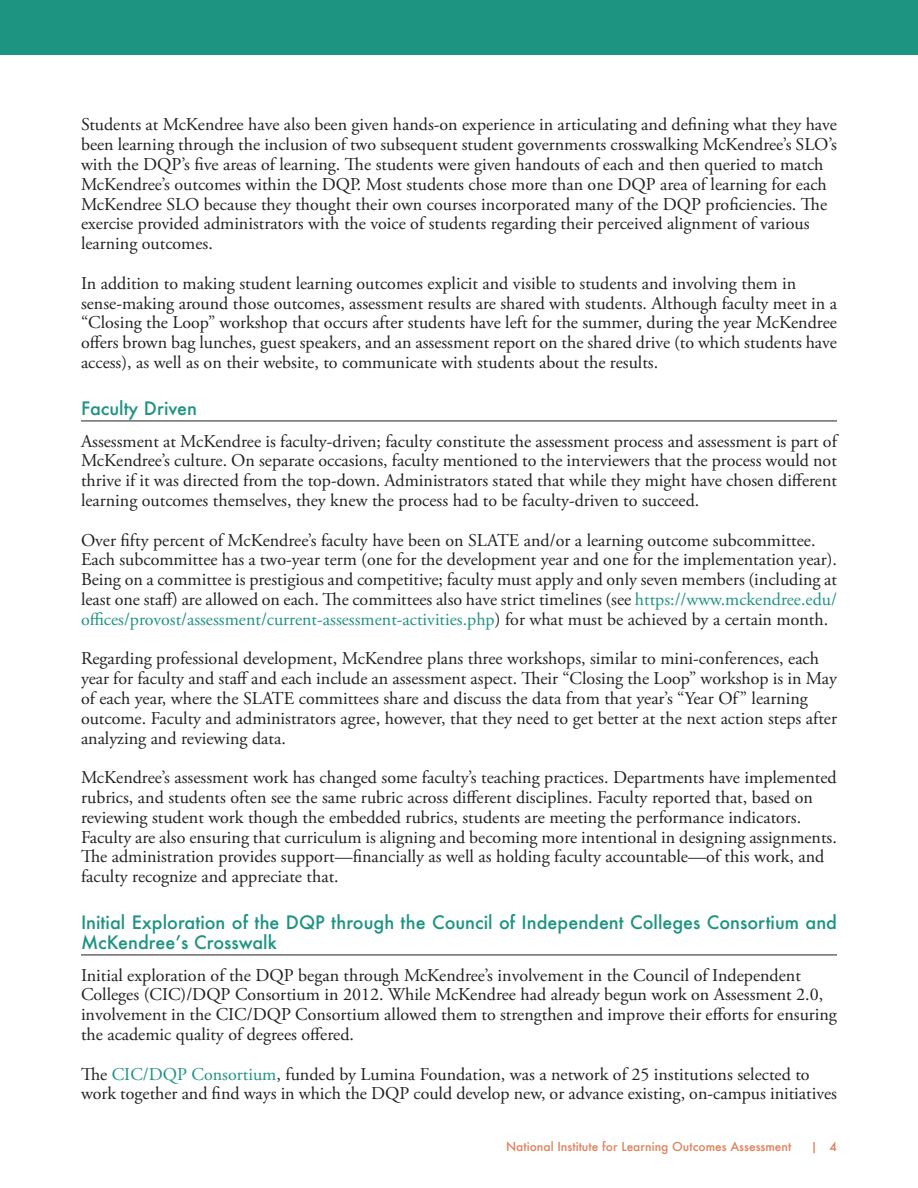
<style>
.page{position:relative;width:918px;height:1188px;background:#fff}
.page>*{position:absolute;margin:0;border:0;box-sizing:border-box;transform-origin:0 0}
.t1{font:18px "Adobe Garamond Pro";color:#231f20}
.head_1{font:500 18px/19.8px "Futura";color:#1d9382}
.t2{font:18px "Adobe Garamond Pro";color:#1d9382}
.t3{font:500 12px "Futura";color:#df815b}
.s1{color:#1d9382}
.s2{color:#231f20}
</style>
<div class="page">
<hr style="left:81px;top:421px;width:756px;height:1px;background:#231f20">
<hr style="left:81px;top:955px;width:756px;height:1px;background:#231f20">
<div style="left:0;top:0;width:918px;height:54px;background:#1d9382"></div>
<p class="t1" style="left:81px;top:114px;width:758px">Students at McKendree have also been given hands-on experience in articulating and defining what they have</p>
<p class="t1" style="left:81px;top:134px;width:758px">been learning through the inclusion of two subsequent student governments crosswalking McKendree’s SLO’s</p>
<p class="t1" style="left:81px;top:153px;width:744px">with the DQP’s five areas of learning. The students were given handouts of each and then queried to match</p>
<p class="t1" style="left:81px;top:173px;width:747px">McKendree’s outcomes within the DQP. Most students chose more than one DQP area of learning for each</p>
<p class="t1" style="left:81px;top:193px;width:748px">McKendree SLO because they thought their own courses incorporated many of the DQP proficiencies. The</p>
<p class="t1" style="left:81px;top:213px;width:730px">exercise provided administrators with the voice of students regarding their perceived alignment of various</p>
<p class="t1" style="left:81px;top:233px;width:133px">learning outcomes.</p>
<p class="t1" style="left:81px;top:272px;width:717px">In addition to making student learning outcomes explicit and visible to students and involving them in</p>
<p class="t1" style="left:81px;top:292px;width:758px">sense-making around those outcomes, assessment results are shared with students. Although faculty meet in a</p>
<p class="t1" style="left:81px;top:312px;width:757px">“Closing the Loop” workshop that occurs after students have left for the summer, during the year McKendree</p>
<p class="t1" style="left:81px;top:332px;width:758px">offers brown bag lunches, guest speakers, and an assessment report on the shared drive (to which students have</p>
<p class="t1" style="left:81px;top:351px;width:579px">access), as well as on their website, to communicate with students about the results.</p>
<p class="head_1" style="left:81px;top:398px;width:118px">Faculty Driven</p>
<p class="t1" style="left:81px;top:430px;width:757px">Assessment at McKendree is faculty-driven; faculty constitute the assessment process and assessment is part of</p>
<p class="t1" style="left:81px;top:450px;width:757px">McKendree’s culture. On separate occasions, faculty mentioned to the interviewers that the process would not</p>
<p class="t1" style="left:81px;top:470px;width:758px">thrive if it was directed from the top-down. Administrators stated that while they might have chosen different</p>
<p class="t1" style="left:81px;top:489px;width:620px">learning outcomes themselves, they knew the process had to be faculty-driven to succeed.</p>
<p class="t1" style="left:81px;top:529px;width:736px">Over fifty percent of McKendree’s faculty have been on SLATE and/or a learning outcome subcommittee.</p>
<p class="t1" style="left:81px;top:549px;width:758px">Each subcommittee has a two-year term (one for the development year and one for the implementation year).</p>
<p class="t1" style="left:81px;top:569px;width:757px">Being on a committee is prestigious and competitive; faculty must apply and only seven members (including at</p>
<p class="t1" style="left:81px;top:588px;width:758px">least one staff) are allowed on each. The committees also have strict timelines (see <span class="s1">https://www.mckendree.edu/</span></p>
<p class="t2" style="left:81px;top:608px;width:749px">offices/provost/assessment/current-assessment-activities.php<span class="s2">) for what must be achieved by a certain month.</span></p>
<p class="t1" style="left:81px;top:648px;width:740px">Regarding professional development, McKendree plans three workshops, similar to mini-conferences, each</p>
<p class="t1" style="left:81px;top:668px;width:758px">year for faculty and staff and each include an assessment aspect. Their “Closing the Loop” workshop is in May</p>
<p class="t1" style="left:81px;top:687px;width:728px">of each year, where the SLATE committees share and discuss the data from that year’s “Year Of” learning</p>
<p class="t1" style="left:81px;top:707px;width:758px">outcome. Faculty and administrators agree, however, that they need to get better at the next action steps after</p>
<p class="t1" style="left:81px;top:727px;width:206px">analyzing and reviewing data.</p>
<p class="t1" style="left:81px;top:767px;width:757px">McKendree’s assessment work has changed some faculty’s teaching practices. Departments have implemented</p>
<p class="t1" style="left:81px;top:786px;width:733px">rubrics, and students often see the same rubric across different disciplines. Faculty reported that, based on</p>
<p class="t1" style="left:81px;top:806px;width:722px">reviewing student work though the embedded rubrics, students are meeting the performance indicators.</p>
<p class="t1" style="left:81px;top:826px;width:757px">Faculty are also ensuring that curriculum is aligning and becoming more intentional in designing assignments.</p>
<p class="t1" style="left:81px;top:846px;width:745px">The administration provides support—financially as well as holding faculty accountable—of this work, and</p>
<p class="t1" style="left:81px;top:866px;width:259px">faculty recognize and appreciate that.</p>
<p class="head_1" style="left:81px;top:912px;width:758px">Initial Exploration of the DQP through the Council of Independent Colleges Consortium and<br>McKendree’s Crosswalk</p>
<p class="t1" style="left:81px;top:964px;width:721px">Initial exploration of the DQP began through McKendree’s involvement in the Council of Independent</p>
<p class="t1" style="left:81px;top:984px;width:744px">Colleges (CIC)/DQP Consortium in 2012. While McKendree had already begun work on Assessment 2.0,</p>
<p class="t1" style="left:81px;top:1004px;width:758px">involvement in the CIC/DQP Consortium allowed them to strengthen and improve their efforts for ensuring</p>
<p class="t1" style="left:81px;top:1023px;width:275px">the academic quality of degrees offered.</p>
<p class="t1" style="left:81px;top:1063px;width:730px">The <span class="s1">CIC/DQP Consortium</span>, funded by Lumina Foundation, was a network of 25 institutions selected to</p>
<p class="t1" style="left:81px;top:1083px;width:757px">work together and find ways in which the DQP could develop new, or advance existing, on-campus initiatives</p>
<p class="t3" style="left:506px;top:1139px;width:287px">National Institute for Learning Outcomes Assessment</p>
<p class="t3" style="left:811px;top:1139px;width:28px">| 4</p>
</div>
